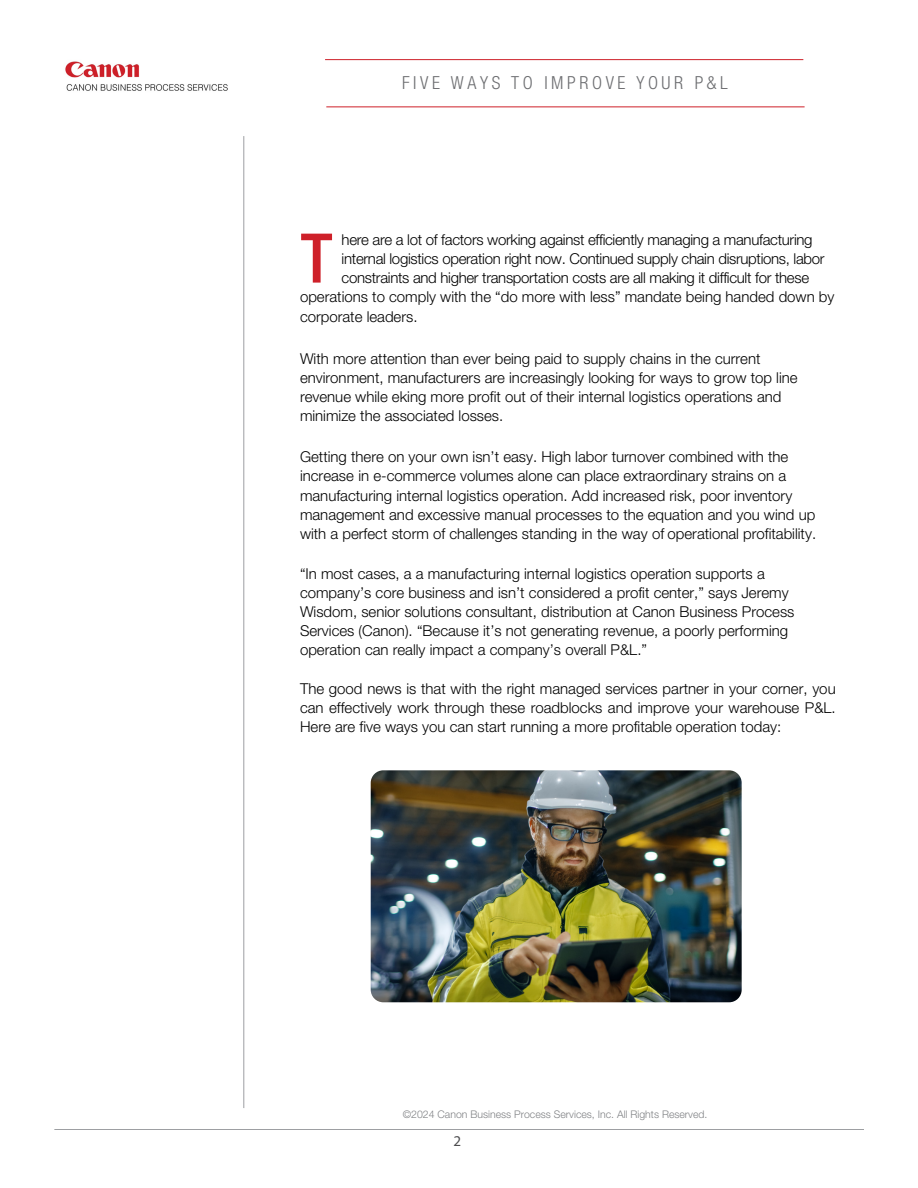
<style>
.page{position:relative;width:918px;height:1188px;background:#fff}
.page>*{position:absolute;margin:0;border:0;box-sizing:border-box;transform-origin:0 0}
.t1{font:500 condensed 68.55px "Helvetica Neue LT Std";color:#ce2029}
.t2{font:300 condensed 18px "Helvetica Neue LT Std";letter-spacing:.2em;color:#6d6e71}
.t3{font:300 15px/19.2px "Helvetica Neue LT Std";color:#000}
.t4{font:300 15px "Helvetica Neue LT Std";letter-spacing:-.02em;color:#000}
.t5{font:15px "Myriad Pro";color:#4d4d4f}
.t6{font:300 10.5px "Helvetica Neue LT Std";color:#808285}
</style>
<div class="page">
<hr style="left:243px;top:136px;width:1px;height:972px;background:#9d9fa2">
<img style="left:65px;top:61px;width:163px;height:30px">
<hr style="left:326px;top:106px;width:479px;height:1px;background:#ce2029">
<hr style="left:325px;top:59px;width:478px;height:1px;background:#ce2029">
<hr style="left:54px;top:1129px;width:810px;height:1px;background:#9d9fa2">
<img style="left:371px;top:770px;width:371px;height:232px">
<p class="t2" style="left:402px;top:73px;width:327px">FIVE WAYS TO IMPROVE YOUR P&amp;L</p>
<h1 class="t1" style="left:301px;top:217px;width:33px">T</h1>
<p class="t4" style="left:342px;top:230px;width:472px">here are a lot of factors working against efficiently managing a manufacturing</p>
<p class="t4" style="left:342px;top:249px;width:485px">internal logistics operation right now. Continued supply chain disruptions, labor</p>
<p class="t4" style="left:342px;top:269px;width:469px">constraints and higher transportation costs are all making it difficult for these</p>
<p class="t3" style="left:300px;top:287px;width:536px">operations to comply with the “do more with less” mandate being handed down by</p>
<p class="t3" style="left:300px;top:307px;width:119px">corporate leaders.</p>
<p class="t3" style="left:300px;top:348px;width:499px">With more attention than ever being paid to supply chains in the current environment, manufacturers are increasingly looking for ways to grow top line revenue while eking more profit out of their internal logistics operations and minimize the associated losses.</p>
<p class="t3" style="left:300px;top:447px;width:518px">Getting there on your own isn’t easy. High labor turnover combined with the increase in e-commerce volumes alone can place extraordinary strains on a manufacturing internal logistics operation. Add increased risk, poor inventory management and excessive manual processes to the equation and you wind up with a perfect storm of challenges standing in the way of operational profitability.</p>
<p class="t3" style="left:300px;top:563px;width:496px">“In most cases, a a manufacturing internal logistics operation supports a company’s core business and isn’t considered a profit center,” says Jeremy Wisdom, senior solutions consultant, distribution at Canon Business Process Services (Canon). “Because it’s not generating revenue, a poorly performing operation can really impact a company’s overall P&amp;L.”</p>
<p class="t3" style="left:300px;top:679px;width:537px;text-align:justify">The good news is that with the right managed services partner in your corner, you can effectively work through these roadblocks and improve your warehouse P&amp;L.<br>Here are five ways you can start running a more profitable operation today:</p>
<p class="t6" style="left:403px;top:1108px;width:306px">©2024 Canon Business Process Services, Inc. All Rights Reserved.</p>
<p class="t5" style="left:454px;top:1132px;width:9px">2</p>
</div>
